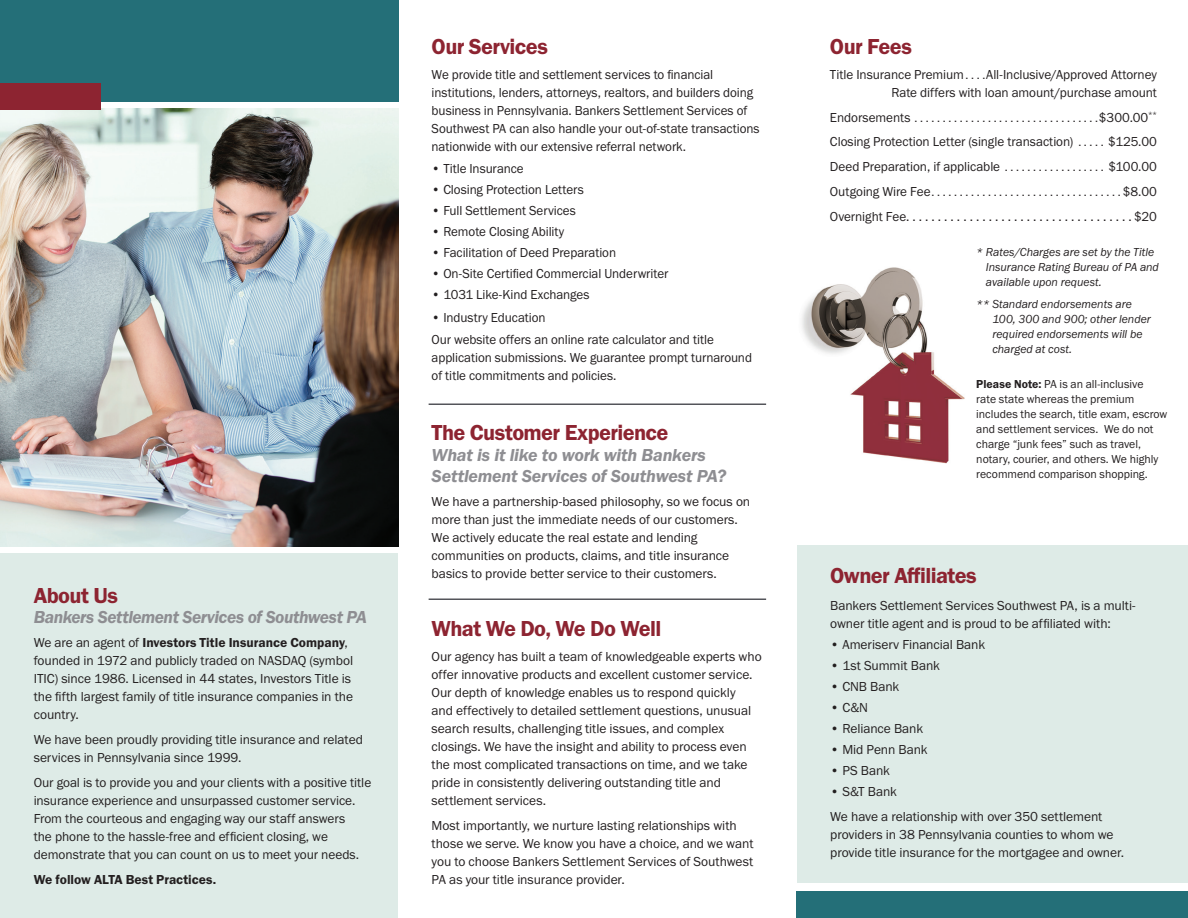
<style>
.page{position:relative;width:1188px;height:918px;background:#fff}
.page>*{position:absolute;margin:0;border:0;box-sizing:border-box;transform-origin:0 0}
.t1{font:22.5px "Franklin Gothic URW Dem";letter-spacing:-.03em;color:#8d2431}
.t2{font:18px/21px "Franklin Gothic URW Dem Ita";letter-spacing:-.015em;color:#8e8e92}
.t3{font:13.5px/18px "Franklin Gothic URW Boo";letter-spacing:-.005em;color:#231f20}
.t4{font:13.5px "Franklin Gothic URW Dem";color:#231f20}
.t5{font:12px/15px "Franklin Gothic URW Boo";color:#231f20}
.t6{font:12px/15px "Franklin Gothic URW Boo Ita";color:#231f20}
.s1{font-family:"Franklin Gothic URW Dem"}
.s2{font-size:12px}
.s3{font-size:13.5px}
</style>
<div class="page">
<div style="left:797px;top:546px;width:391px;height:337px;background:#deebe7"></div>
<div style="left:0;top:554px;width:398px;height:364px;background:#deebe7"></div>
<hr style="left:429px;top:404px;width:337px;height:1px;background:#54555a">
<hr style="left:429px;top:598px;width:337px;height:2px;background:#54555a">
<img style="left:0;top:108px;width:398px;height:439px">
<div style="left:0;top:0;width:398px;height:101px;background:#246f78"></div>
<div style="left:796px;top:891px;width:392px;height:27px;background:#246f78"></div>
<div style="left:0;top:83px;width:100px;height:27px;background:#8d2431"></div>
<img style="left:802px;top:267px;width:163px;height:197px">
<p class="t1" style="left:34px;top:582px;width:86px">About Us</p>
<p class="t2" style="left:34px;top:605px;width:335px">Bankers Settlement Services of Southwest PA</p>
<p class="t3" style="left:34px;top:634px;width:321px">We are an agent of <span class="s1">Investors Title Insurance Company</span>, founded in 1972 and publicly traded on NASDAQ (symbol ITIC) since 1986. Licensed in 44 states, Investors Title is the fifth largest family of title insurance companies in the country.</p>
<p class="t3" style="left:34px;top:730px;width:331px">We have been proudly providing title insurance and related services in Pennsylvania since 1999.</p>
<p class="t3" style="left:34px;top:773px;width:339px">Our goal is to provide you and your clients with a positive title insurance experience and unsurpassed customer service.<br>From the courteous and engaging way our staff answers<br>the phone to the hassle-free and efficient closing, we demonstrate that you can count on us to meet your needs.</p>
<p class="t4" style="left:34px;top:871px;width:184px">We follow ALTA Best Practices.</p>
<p class="t1" style="left:432px;top:33px;width:118px">Our Services</p>
<p class="t3" style="left:432px;top:65px;width:330px">We provide title and settlement services to financial institutions, lenders, attorneys, realtors, and builders doing business in Pennsylvania. Bankers Settlement Services of Southwest PA can also handle your out-of-state transactions nationwide with our extensive referral network.</p>
<p class="t3" style="left:432px;top:160px;width:94px">• Title Insurance</p>
<p class="t3" style="left:432px;top:181px;width:154px">• Closing Protection Letters</p>
<p class="t3" style="left:432px;top:202px;width:146px">• Full Settlement Services</p>
<p class="t3" style="left:432px;top:223px;width:134px">• Remote Closing Ability</p>
<p class="t3" style="left:432px;top:244px;width:186px">• Facilitation of Deed Preparation</p>
<p class="t3" style="left:432px;top:265px;width:238px">• On-Site Certified Commercial Underwriter</p>
<p class="t3" style="left:432px;top:286px;width:159px">• 1031 Like-Kind Exchanges</p>
<p class="t3" style="left:432px;top:308px;width:116px">• Industry Education</p>
<p class="t3" style="left:432px;top:331px;width:322px">Our website offers an online rate calculator and title application submissions. We guarantee prompt turnaround of title commitments and policies.</p>
<p class="t1" style="left:432px;top:418px;width:238px">The Customer Experience</p>
<p class="t2" style="left:432px;top:443px;width:296px">What is it like to work with Bankers<br>Settlement Services of Southwest PA?</p>
<p class="t3" style="left:432px;top:493px;width:320px">We have a partnership-based philosophy, so we focus on more than just the immediate needs of our customers.<br>We actively educate the real estate and lending communities on products, claims, and title insurance basics to provide better service to their customers.</p>
<p class="t1" style="left:432px;top:615px;width:231px">What We Do, We Do Well</p>
<p class="t3" style="left:432px;top:647px;width:332px">Our agency has built a team of knowledgeable experts who offer innovative products and excellent customer service.<br>Our depth of knowledge enables us to respond quickly<br>and effectively to detailed settlement questions, unusual search results, challenging title issues, and complex closings. We have the insight and ability to process even the most complicated transactions on time, and we take pride in consistently delivering outstanding title and settlement services.</p>
<p class="t3" style="left:432px;top:816px;width:323px">Most importantly, we nurture lasting relationships with those we serve. We know you have a choice, and we want you to choose Bankers Settlement Services of Southwest PA as your title insurance provider.</p>
<p class="t1" style="left:830px;top:33px;width:83px">Our Fees</p>
<p class="t3" style="left:830px;top:65px;width:138px">Title Insurance Premium<span class="s2">....</span></p>
<p class="t3" style="left:986px;top:65px;width:172px">All-Inclusive/Approved Attorney</p>
<p class="t3" style="left:891px;top:83px;width:267px">Rate differs with loan amount/purchase amount</p>
<p class="t5" style="left:830px;top:110px;width:86px"><span class="s3">Endorsements</span>.................................</p>
<p class="t3" style="left:1099px;top:108px;width:59px">$300.00<sup>**</sup></p>
<p class="t3" style="left:830px;top:133px;width:250px">Closing Protection Letter (single transaction) <span class="s2">......</span></p>
<p class="t3" style="left:1108px;top:133px;width:50px">$125.00</p>
<p class="t3" style="left:830px;top:157px;width:176px">Deed Preparation, if applicable <span class="s2">...................</span></p>
<p class="t3" style="left:1108px;top:157px;width:50px">$100.00</p>
<p class="t5" style="left:830px;top:184px;width:105px"><span class="s3">Outgoing Wire Fee</span>..................................</p>
<p class="t3" style="left:1123px;top:182px;width:36px">$8.00</p>
<p class="t3" style="left:830px;top:207px;width:81px">Overnight Fee....................................</p>
<p class="t3" style="left:1134px;top:207px;width:24px">$20</p>
<p class="t6" style="left:986px;top:244px;width:175px;text-indent:-10px">* Rates/Charges are set by the Title<br>Insurance Rating Bureau of PA and available upon request.</p>
<p class="t6" style="left:992px;top:296px;width:160px;text-indent:-16px">** Standard endorsements are<br>100, 300 and 900; other lender required endorsements will be charged at cost.</p>
<p class="t5" style="left:976px;top:376px;width:193px"><span class="s1">Please Note:</span> PA is an all-inclusive<br>rate state whereas the premium includes the search, title exam, escrow and settlement services. We do not charge “junk fees” such as travel, notary, courier, and others. We highly recommend comparison shopping.</p>
<p class="t1" style="left:830px;top:562px;width:148px">Owner Affiliates</p>
<p class="t3" style="left:830px;top:596px;width:307px">Bankers Settlement Services Southwest PA, is a multi&shy;owner title agent and is proud to be affiliated with:</p>
<p class="t3" style="left:830px;top:635px;width:156px">• Ameriserv Financial Bank</p>
<p class="t3" style="left:830px;top:656px;width:111px">• 1st Summit Bank</p>
<p class="t3" style="left:830px;top:677px;width:71px">• CNB Bank</p>
<p class="t3" style="left:830px;top:698px;width:39px">• C&amp;N</p>
<p class="t3" style="left:830px;top:719px;width:94px">• Reliance Bank</p>
<p class="t3" style="left:830px;top:740px;width:99px">• Mid Penn Bank</p>
<p class="t3" style="left:830px;top:761px;width:61px">• PS Bank</p>
<p class="t3" style="left:830px;top:782px;width:68px">• S&amp;T Bank</p>
<p class="t3" style="left:830px;top:807px;width:295px">We have a relationship with over 350 settlement providers in 38 Pennsylvania counties to whom we provide title insurance for the mortgagee and owner.</p>
</div>
